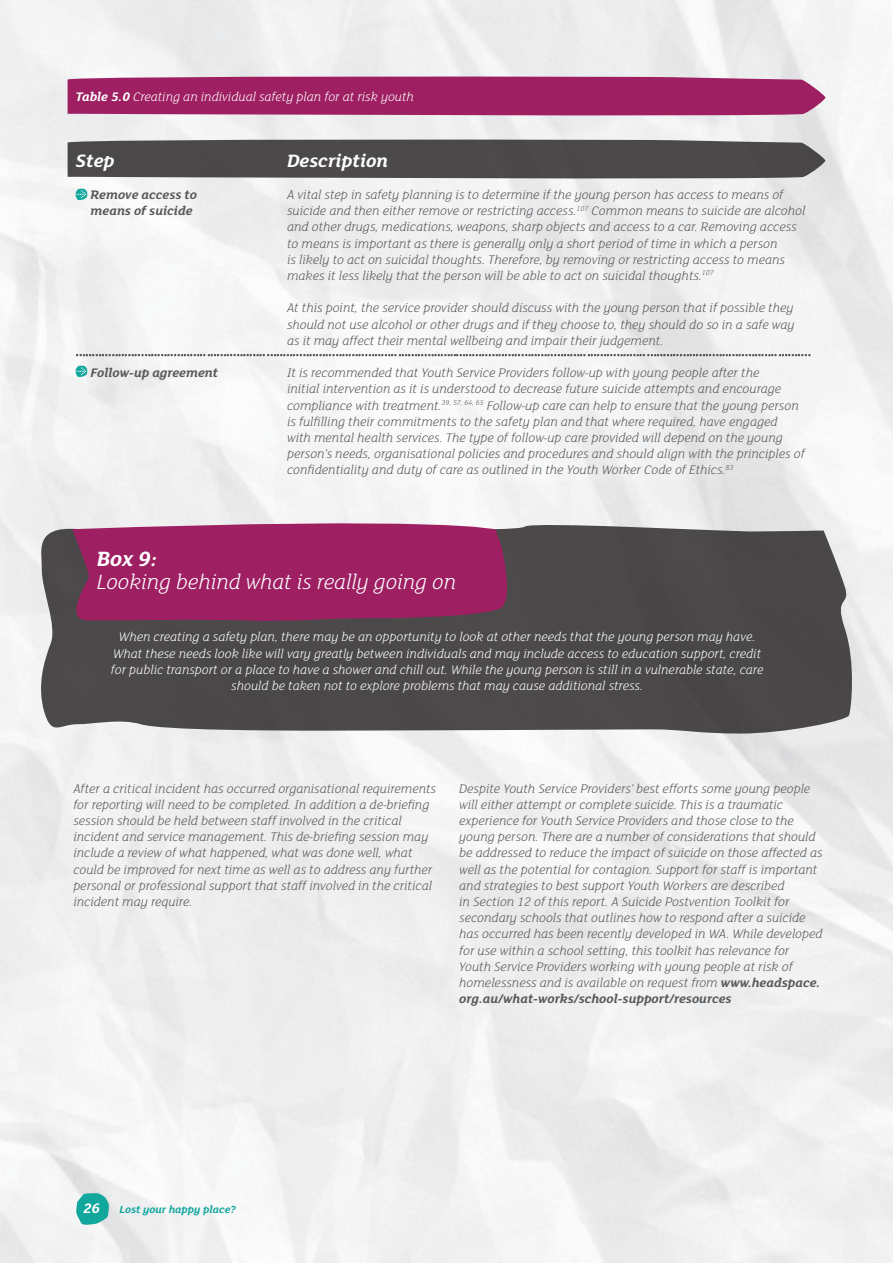
<style>
.page{position:relative;width:893px;height:1263px;background:#fff}
.page>*{position:absolute;margin:0;border:0;box-sizing:border-box;transform-origin:0 0}
.t1{font:italic 300 22.5px "FS Lola";color:#fff}
.t2{font:italic 700 22.5px "FS Lola";color:#fff}
.t3{font:italic 700 19.5px "FS Lola";color:#fff}
.t4{font:italic 700 15px "FS Lola";color:#fff}
.t5{font:italic 300 13.5px/16.2px "FS Lola";color:#57585a}
.t6{font:italic 300 13.5px/16.2px "FS Lola";color:#fff;text-align:center}
.t7{font:italic 700 13.5px "FS Lola";color:#57585a}
.t8{font:italic 700 11.25px "FS Lola";color:#12a79d}
.s1{font-weight:700}
</style>
<div class="page">
<svg style="left:68px;top:138px;width:757px;height:42px;background:#5e5b5c"></svg>
<svg style="left:68px;top:75px;width:757px;height:42px;background:#a73772"></svg>
<svg style="left:76px;top:354px;width:735px;height:2px"></svg>
<svg style="left:40px;top:523px;width:813px;height:212px;background:#575455"></svg>
<svg style="left:61px;top:516px;width:452px;height:106px;background:#9e356c"></svg>
<svg style="left:76px;top:1193px;width:33px;height:32px"></svg>
<svg style="left:75px;top:189px;width:12px;height:11px"></svg>
<svg style="left:75px;top:366px;width:12px;height:11px"></svg>
<p class="t6" style="left:76px;top:88px;width:340px"><span class="s1">Table 5.0</span> Creating an individual safety plan for at risk youth</p>
<p class="t3" style="left:76px;top:147px;width:41px">Step</p>
<p class="t3" style="left:287px;top:147px;width:102px">Description</p>
<p class="t7" style="left:91px;top:185px;width:108px">Remove access to</p>
<p class="t5" style="left:287px;top:186px;width:498px">A vital step in safety planning is to determine if the young person has access to means of</p>
<p class="t7" style="left:91px;top:201px;width:104px">means of suicide</p>
<p class="t5" style="left:287px;top:202px;width:520px">suicide and then either remove or restricting access.<sup>107</sup> Common means to suicide are alcohol and other drugs, medications, weapons, sharp objects and access to a car. Removing access to means is important as there is generally only a short period of time in which a person<br>is likely to act on suicidal thoughts. Therefore, by removing or restricting access to means makes it less likely that the person will be able to act on suicidal thoughts.<sup>107</sup></p>
<p class="t5" style="left:287px;top:299px;width:509px;text-align:justify">At this point, the service provider should discuss with the young person that if possible they should not use alcohol or other drugs and if they choose to, they should do so in a safe way as it may affect their mental wellbeing and impair their judgement.</p>
<p class="t7" style="left:91px;top:363px;width:129px">Follow-up agreement</p>
<p class="t5" style="left:287px;top:364px;width:519px">It is recommended that Youth Service Providers follow-up with young people after the<br>initial intervention as it is understood to decrease future suicide attempts and encourage compliance with treatment.<sup>39,</sup> <sup>57,</sup> <sup>64,</sup> <sup>65</sup> Follow-up care can help to ensure that the young person is fulfilling their commitments to the safety plan and that where required, have engaged with mental health services. The type of follow-up care provided will depend on the young person’s needs, organisational policies and procedures and should align with the principles of confidentiality and duty of care as outlined in the Youth Worker Code of Ethics.<sup>83</sup></p>
<p class="t2" style="left:97px;top:543px;width:62px">Box 9:</p>
<p class="t1" style="left:97px;top:567px;width:361px">Looking behind what is really going on</p>
<p class="t6" style="left:111px;top:628px;width:654px">When creating a safety plan, there may be an opportunity to look at other needs that the young person may have.<br>What these needs look like will vary greatly between individuals and may include access to education support, credit for public transport or a place to have a shower and chill out. While the young person is still in a vulnerable state, care should be taken not to explore problems that may cause additional stress.</p>
<p class="t5" style="left:73px;top:780px;width:364px">After a critical incident has occurred organisational requirements for reporting will need to be completed. In addition a de-briefing session should be held between staff involved in the critical incident and service management. This de-briefing session may include a review of what happened, what was done well, what could be improved for next time as well as to address any further personal or professional support that staff involved in the critical incident may require.</p>
<p class="t5" style="left:459px;top:780px;width:365px">Despite Youth Service Providers’ best efforts some young people will either attempt or complete suicide. This is a traumatic experience for Youth Service Providers and those close to the young person. There are a number of considerations that should be addressed to reduce the impact of suicide on those affected as well as the potential for contagion. Support for staff is important and strategies to best support Youth Workers are described<br>in Section 12 of this report. A Suicide Postvention Toolkit for secondary schools that outlines how to respond after a suicide has occurred has been recently developed in WA. While developed for use within a school setting, this toolkit has relevance for Youth Service Providers working with young people at risk of homelessness and is available on request from <span class="s1">www.headspace. org.au/what-works/school-support/resources</span></p>
<p class="t4" style="left:83px;top:1198px;width:18px">26</p>
<p class="t8" style="left:120px;top:1202px;width:118px">Lost your happy place?</p>
</div>
